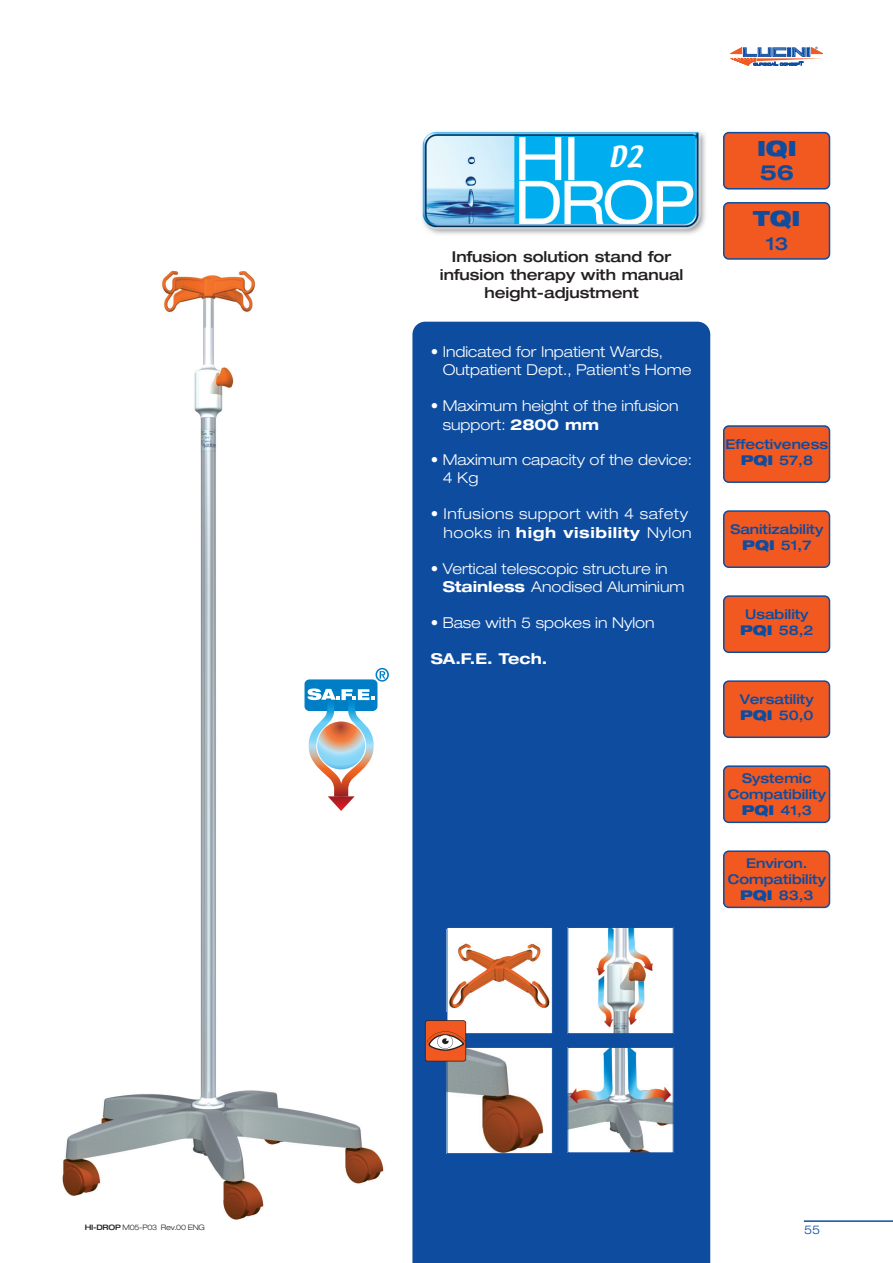
<style>
.page{position:relative;width:893px;height:1263px;background:#fff}
.page>*{position:absolute;margin:0;border:0;box-sizing:border-box;transform-origin:0 0}
.t1{font:25.5px "Textile";color:#fff}
.t2{font:900 expanded 21px "Helvetica Neue";color:#0d4c9f}
.t3{font:700 expanded 21px "Helvetica Neue";color:#0d4c9f}
.t4{font:500 expanded 18px "Helvetica Neue";color:#0d4c9f}
.t5{font:300 expanded 15px/18px "Helvetica Neue";color:#fff}
.t6{font:500 expanded 15px/18px "Helvetica Neue";color:#231f20;text-align:center}
.t7{font:300 expanded 15px/18.1px "Helvetica Neue";letter-spacing:.035em;color:#fff;text-align:right}
.t8{font:700 expanded 15px "Helvetica Neue";color:#fff}
.t9{font:500 expanded 13.5px/16.2px "Helvetica Neue";color:#0d4c9f;text-align:center}
.t10{font:300 expanded 12px "Helvetica Neue";color:#0d4c9f}
.t11{font:300 expanded 7.5px "Helvetica Neue";letter-spacing:-.035em;color:#231f20}
.s1{font-weight:700}
.s2{font-weight:900}
.s3{font-weight:500}
</style>
<div class="page">
<img style="left:62px;top:270px;width:322px;height:950px">
<div style="left:304px;top:679px;width:73px;height:32px;background:#007ec5;border-radius:5px"></div>
<svg style="left:306px;top:689px;width:70px;height:122px"></svg>
<svg style="left:375px;top:668px;width:14px;height:14px"></svg>
<svg style="left:730px;top:47px;width:92px;height:18px"></svg>
<svg style="left:723px;top:850px;width:107px;height:58px"></svg>
<svg style="left:723px;top:765px;width:107px;height:58px"></svg>
<svg style="left:723px;top:595px;width:107px;height:58px"></svg>
<svg style="left:723px;top:510px;width:107px;height:58px"></svg>
<svg style="left:723px;top:425px;width:107px;height:58px"></svg>
<svg style="left:723px;top:680px;width:107px;height:58px"></svg>
<svg style="left:723px;top:132px;width:107px;height:58px"></svg>
<svg style="left:723px;top:202px;width:107px;height:58px"></svg>
<img style="left:422px;top:131px;width:284px;height:104px">
<div style="left:412px;top:322px;width:298px;height:941px;background:#0d4c9f"></div>
<hr style="left:803px;top:1220px;width:89px;height:2px;background:#0d4c9f">
<div style="left:447px;top:927px;width:105px;height:107px;background:#fff"></div>
<img style="left:449px;top:943px;width:101px;height:66px">
<div style="left:446px;top:927px;width:107px;height:107px;border:1px solid #0d4c9f"></div>
<img style="left:448px;top:1049px;width:103px;height:103px">
<div style="left:446px;top:1047px;width:107px;height:107px;border:1px solid #0d4c9f"></div>
<img style="left:569px;top:929px;width:102px;height:103px">
<div style="left:567px;top:927px;width:106px;height:107px;border:1px solid #0d4c9f"></div>
<div style="left:425px;top:1021px;width:41px;height:40px;background:#f15921;border-radius:3px"></div>
<svg style="left:428px;top:1031px;width:35px;height:20px"></svg>
<div style="left:425px;top:1020px;width:41px;height:42px;border:2px solid #231f20;border-radius:3px"></div>
<img style="left:569px;top:1049px;width:102px;height:102px">
<div style="left:567px;top:1047px;width:106px;height:106px;border:1px solid #0d4c9f"></div>
<h1 class="t1" style="left:608px;top:145px;width:36px">D2</h1>
<p class="t6" style="left:440px;top:249px;width:245px">Infusion solution stand for infusion therapy with manual height-adjustment</p>
<p class="t5" style="left:442px;top:345px;width:250px;text-indent:-12px">• Indicated for Inpatient Wards,<br>Outpatient Dept., Patient’s Home</p>
<p class="t5" style="left:442px;top:398px;width:237px;text-indent:-12px">• Maximum height of the infusion support: <span class="s1">2800 mm</span></p>
<p class="t5" style="left:442px;top:453px;width:251px;text-indent:-12px">• Maximum capacity of the device:<br>4 Kg</p>
<p class="t7" style="left:430px;top:507px;width:262px">• Infusions support with 4 safety hooks in <span class="s1">high visibility</span> Nylon</p>
<p class="t5" style="left:442px;top:561px;width:243px;text-indent:-12px">• Vertical telescopic structure in<br><span class="s1">Stainless</span> Anodised Aluminium</p>
<p class="t5" style="left:430px;top:615px;width:225px">• Base with 5 spokes in Nylon</p>
<p class="t8" style="left:430px;top:653px;width:118px">SA.F.E. Tech.</p>
<h2 class="t2" style="left:757px;top:140px;width:41px">IQI</h2>
<h2 class="t3" style="left:759px;top:165px;width:36px">56</h2>
<h2 class="t2" style="left:753px;top:211px;width:49px">TQI</h2>
<p class="t4" style="left:765px;top:237px;width:24px">13</p>
<p class="t9" style="left:725px;top:437px;width:104px">Effectiveness<br><span class="s2">PQI</span> 57,8</p>
<p class="t9" style="left:730px;top:522px;width:94px">Sanitizability<br><span class="s2">PQI</span> 51,7</p>
<p class="t9" style="left:740px;top:607px;width:75px">Usability<br><span class="s2">PQI</span> 58,2</p>
<p class="t9" style="left:740px;top:692px;width:75px;text-align:left">Versatility<br><span class="s2">PQI</span> 50,0</p>
<p class="t9" style="left:727px;top:771px;width:100px">Systemic<br>Compatibility<br><span class="s2">PQI</span> 41,3</p>
<p class="t9" style="left:727px;top:856px;width:100px">Environ.<br>Compatibility<br><span class="s2">PQI</span> 83,3</p>
<p class="t11" style="left:85px;top:1225px;width:121px"><span class="s3">HI-DROP</span> M05-P03 Rev.00 ENG</p>
<p class="t10" style="left:804px;top:1226px;width:18px">55</p>
</div>
